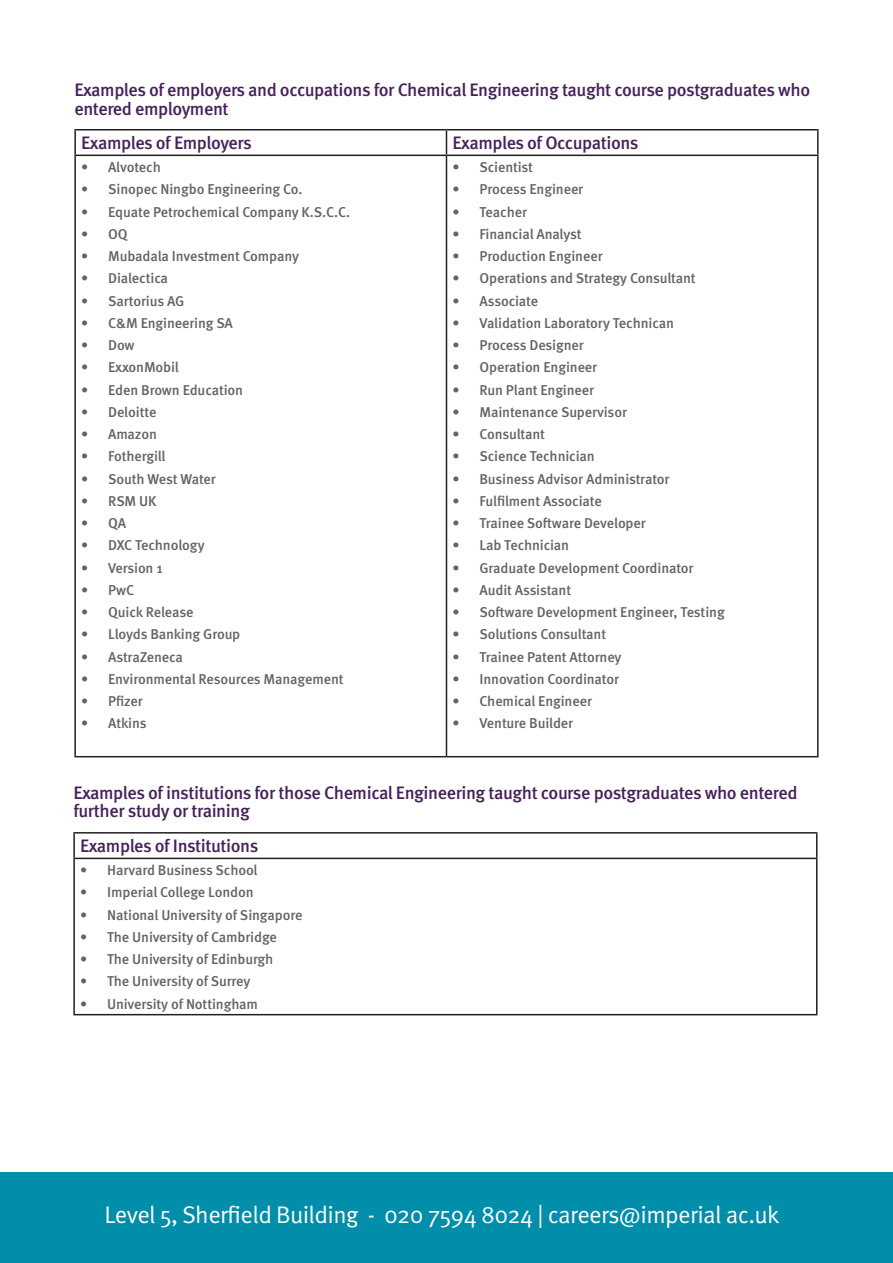
<style>
.page{position:relative;width:893px;height:1263px;background:#fff}
.page>*{position:absolute;margin:0;border:0;box-sizing:border-box;transform-origin:0 0}
.t1{font:24px "Meta Pro Norm";letter-spacing:-.025em;color:#fff}
.Steps{font:500 18px/18px "Meta OT";letter-spacing:-.025em;color:#47205a}
.Main_Title{font:500 18px "Meta OT";letter-spacing:-.025em;color:#47205a}
.t2{font:500 14.25px "Meta OT";letter-spacing:-.01em;color:#636366}
</style>
<div class="page">
<hr style="left:74px;top:129px;width:372px;height:1px;background:#231f20">
<hr style="left:74px;top:130px;width:2px;height:25px;background:#231f20">
<hr style="left:446px;top:129px;width:373px;height:1px;background:#231f20">
<svg style="left:446px;top:130px;width:1px;height:25px"></svg>
<hr style="left:817px;top:130px;width:2px;height:25px;background:#231f20">
<hr style="left:74px;top:155px;width:372px;height:1px;background:#231f20">
<hr style="left:74px;top:156px;width:2px;height:600px;background:#231f20">
<hr style="left:446px;top:155px;width:373px;height:1px;background:#231f20">
<hr style="left:446px;top:156px;width:1px;height:600px;background:#231f20">
<hr style="left:817px;top:156px;width:2px;height:600px;background:#231f20">
<hr style="left:74px;top:756px;width:372px;height:1px;background:#231f20">
<hr style="left:446px;top:756px;width:373px;height:1px;background:#231f20">
<hr style="left:73px;top:832px;width:744px;height:1px;background:#231f20">
<hr style="left:73px;top:833px;width:2px;height:25px;background:#231f20">
<svg style="left:816px;top:833px;width:1px;height:25px"></svg>
<hr style="left:73px;top:858px;width:744px;height:1px;background:#231f20">
<hr style="left:73px;top:859px;width:2px;height:155px;background:#231f20">
<hr style="left:816px;top:859px;width:1px;height:155px;background:#231f20">
<hr style="left:73px;top:1014px;width:744px;height:1px;background:#231f20">
<div style="left:0;top:1172px;width:893px;height:91px;background:#008eaa"></div>
<p class="Steps" style="left:74px;top:81px;width:737px">Examples of employers and occupations for Chemical Engineering taught course postgraduates who entered employment</p>
<p class="Steps" style="left:81px;top:134px;width:172px">Examples of Employers</p>
<p class="Steps" style="left:452px;top:134px;width:188px">Examples of Occupations</p>
<p class="t2" style="left:81px;top:158px;width:81px">• Alvotech</p>
<p class="t2" style="left:81px;top:181px;width:223px">• Sinopec Ningbo Engineering Co.</p>
<p class="t2" style="left:81px;top:203px;width:271px">• Equate Petrochemical Company K.S.C.C.</p>
<p class="t2" style="left:81px;top:225px;width:48px">• OQ</p>
<p class="t2" style="left:81px;top:247px;width:220px">• Mubadala Investment Company</p>
<p class="t2" style="left:81px;top:270px;width:88px">• Dialectica</p>
<p class="t2" style="left:81px;top:292px;width:105px">• Sartorius AG</p>
<p class="t2" style="left:81px;top:314px;width:153px">• C&amp;M Engineering SA</p>
<p class="t2" style="left:81px;top:336px;width:55px">• Dow</p>
<p class="t2" style="left:81px;top:359px;width:99px">• ExxonMobil</p>
<p class="t2" style="left:81px;top:381px;width:163px">• Eden Brown Education</p>
<p class="t2" style="left:81px;top:403px;width:77px">• Deloitte</p>
<p class="t2" style="left:81px;top:425px;width:77px">• Amazon</p>
<p class="t2" style="left:81px;top:448px;width:86px">• Fothergill</p>
<p class="t2" style="left:81px;top:470px;width:136px">• South West Water</p>
<p class="t2" style="left:81px;top:492px;width:77px">• RSM UK</p>
<p class="t2" style="left:81px;top:514px;width:46px">• QA</p>
<p class="t2" style="left:81px;top:537px;width:125px">• DXC Technology</p>
<p class="t2" style="left:81px;top:559px;width:83px">• Version 1</p>
<p class="t2" style="left:81px;top:581px;width:55px">• PwC</p>
<p class="t2" style="left:81px;top:603px;width:114px">• Quick Release</p>
<p class="t2" style="left:81px;top:626px;width:161px">• Lloyds Banking Group</p>
<p class="t2" style="left:81px;top:648px;width:103px">• AstraZeneca</p>
<p class="t2" style="left:81px;top:670px;width:264px">• Environmental Resources Management</p>
<p class="t2" style="left:81px;top:692px;width:63px">• Pfizer</p>
<p class="t2" style="left:81px;top:715px;width:67px">• Atkins</p>
<p class="t2" style="left:452px;top:158px;width:82px">• Scientist</p>
<p class="t2" style="left:452px;top:181px;width:132px">• Process Engineer</p>
<p class="t2" style="left:452px;top:203px;width:76px">• Teacher</p>
<p class="t2" style="left:452px;top:225px;width:131px">• Financial Analyst</p>
<p class="t2" style="left:452px;top:247px;width:152px">• Production Engineer</p>
<p class="t2" style="left:452px;top:270px;width:245px">• Operations and Strategy Consultant</p>
<p class="t2" style="left:452px;top:292px;width:87px">• Associate</p>
<p class="t2" style="left:452px;top:314px;width:223px">• Validation Laboratory Technican</p>
<p class="t2" style="left:452px;top:336px;width:133px">• Process Designer</p>
<p class="t2" style="left:452px;top:359px;width:146px">• Operation Engineer</p>
<p class="t2" style="left:452px;top:381px;width:143px">• Run Plant Engineer</p>
<p class="t2" style="left:452px;top:403px;width:176px">• Maintenance Supervisor</p>
<p class="t2" style="left:452px;top:425px;width:94px">• Consultant</p>
<p class="t2" style="left:452px;top:448px;width:144px">• Science Technician</p>
<p class="t2" style="left:452px;top:470px;width:219px">• Business Advisor Administrator</p>
<p class="t2" style="left:452px;top:492px;width:151px">• Fulfilment Associate</p>
<p class="t2" style="left:452px;top:514px;width:195px">• Trainee Software Developer</p>
<p class="t2" style="left:452px;top:537px;width:118px">• Lab Technician</p>
<p class="t2" style="left:452px;top:559px;width:243px">• Graduate Development Coordinator</p>
<p class="t2" style="left:452px;top:581px;width:120px">• Audit Assistant</p>
<p class="t2" style="left:452px;top:603px;width:274px">• Software Development Engineer, Testing</p>
<p class="t2" style="left:452px;top:626px;width:155px">• Solutions Consultant</p>
<p class="t2" style="left:452px;top:648px;width:171px">• Trainee Patent Attorney</p>
<p class="t2" style="left:452px;top:670px;width:168px">• Innovation Coordinator</p>
<p class="t2" style="left:452px;top:692px;width:141px">• Chemical Engineer</p>
<p class="t2" style="left:452px;top:715px;width:122px">• Venture Builder</p>
<p class="Steps" style="left:73px;top:784px;width:726px">Examples of institutions for those Chemical Engineering taught course postgraduates who entered further study or training</p>
<p class="Main_Title" style="left:80px;top:835px;width:180px">Examples of Institutions</p>
<p class="t2" style="left:80px;top:861px;width:179px">• Harvard Business School</p>
<p class="t2" style="left:80px;top:884px;width:175px">• Imperial College London</p>
<p class="t2" style="left:80px;top:906px;width:224px">• National University of Singapore</p>
<p class="t2" style="left:80px;top:928px;width:198px">• The University of Cambridge</p>
<p class="t2" style="left:80px;top:950px;width:195px">• The University of Edinburgh</p>
<p class="t2" style="left:80px;top:973px;width:172px">• The University of Surrey</p>
<p class="t2" style="left:80px;top:995px;width:179px">• University of Nottingham</p>
<p class="t1" style="left:105px;top:1196px;width:676px">Level 5, Sherfield Building - 020 7594 8024 | careers@imperial ac.uk</p>
</div>
